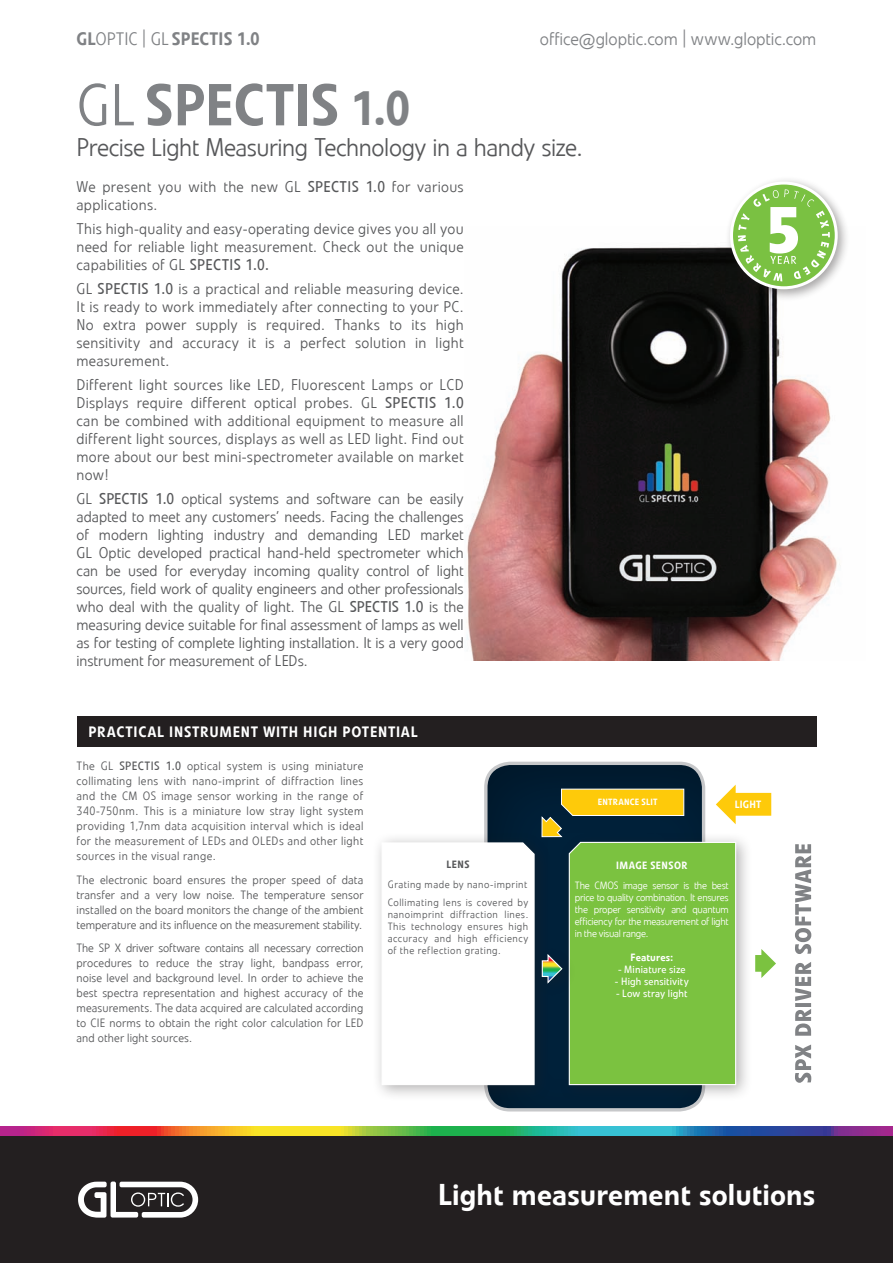
<style>
.page{position:relative;width:893px;height:1263px;background:#fff}
.page>*{position:absolute;margin:0;border:0;box-sizing:border-box;transform-origin:0 0}
.t1{font:500 58.5px "Veto Com";letter-spacing:.005em;color:#808285}
.t2{font:500 30px "Veto Com";color:#fff}
.t3{font:300 25.5px "Veto Com";letter-spacing:-.02em;color:#57585a}
.t4{font:300 18px "Veto Com";letter-spacing:-.005em;color:#808285}
.t5{font:500 18px "Veto Com";letter-spacing:.015em;color:#808285}
.t6{font:300 15.45px/18px "Veto Com";letter-spacing:.02em;color:#57585a;text-align:justify}
.t7{font:15.45px "Veto Com";color:#57585a}
.t8{font:500 15px "Veto Com";letter-spacing:.045em;color:#fff}
.t9{font:300 12px/15px "Veto Com";letter-spacing:.01em;color:#57585a;text-align:justify}
.t10{font:300 10.5px/12px "Veto Com";letter-spacing:.045em;color:#57585a}
.t11{font:300 10.5px/12px "Veto Com";letter-spacing:-.025em;color:#fff;text-align:justify}
.t12{font:10.5px "Veto Com";letter-spacing:.015em;color:#fff}
.t13{font:500 10.5px "Veto Com";letter-spacing:.03em;color:#fff}
.t14{font:500 10.5px "Veto Com";color:#57585a}
.t15{font:500 9px "Veto Com";letter-spacing:.025em;color:#fff}
.s1{font-weight:300}
.s2{font-size:48px}
.s3{font-weight:400}
</style>
<div class="page">
<img style="left:467px;top:247px;width:373px;height:413px">
<div style="left:0;top:1135px;width:893px;height:128px;background:#231f20"></div>
<svg style="left:0;top:1127px;width:893px;height:9px"></svg>
<div style="left:77px;top:717px;width:739px;height:30px;background:#231f20"></div>
<div style="left:481px;top:760px;width:225px;height:351px;background:#231f20;opacity:.35"></div>
<div style="left:484px;top:762px;width:221px;height:349px;border:3px solid #c7c8ca;border-radius:24px"></div>
<div style="left:371px;top:832px;width:180px;height:270px;background:#231f20;opacity:.35"></div>
<svg style="left:381px;top:842px;width:154px;height:244px"></svg>
<div style="left:559px;top:832px;width:193px;height:270px;background:#231f20;opacity:.35"></div>
<div style="left:532px;top:946px;width:45px;height:52px;background:#231f20;opacity:.35"></div>
<svg style="left:795px;top:844px;width:16px;height:239px"></svg>
<svg style="left:541px;top:785px;width:235px;height:301px"></svg>
<div style="left:724px;top:176px;width:126px;height:126px;background:#231f20;opacity:.4"></div>
<svg style="left:731px;top:183px;width:105px;height:105px"></svg>
<div style="left:730px;top:182px;width:108px;height:107px;border:3px solid #fff;border-radius:50%"></div>
<svg style="left:738px;top:189px;width:92px;height:92px"></svg>
<svg style="left:78px;top:1181px;width:120px;height:36px"></svg>
<p class="t5" style="left:77px;top:27px;width:185px">GL<span class="s1">OPTIC | GL</span> SPECTIS 1.0</p>
<p class="t4" style="left:540px;top:28px;width:278px">office@gloptic.com | www.gloptic.com</p>
<h1 class="t1" style="left:77px;top:69px;width:335px"><span class="s1">GL</span> SPECTIS <span class="s2">1.0</span></h1>
<h3 class="t3" style="left:77px;top:132px;width:508px">Precise Light Measuring Technology in a handy size.</h3>
<p class="t6" style="left:76px;top:178px;width:235px">We present you with the new GL <span class="s3">SPECTIS</span></p>
<p class="t6" style="left:366px;top:178px;width:100px"><span class="s3">1.0</span> for various</p>
<p class="t6" style="left:76px;top:193px;width:389px;line-height:24px">applications.<br>This high-quality and easy-operating device gives you all you</p>
<p class="t6" style="left:76px;top:238px;width:389px">need for reliable light measurement. Check out the unique capabilities of GL <span class="s3">SPECTIS</span></p>
<p class="t7" style="left:245px;top:256px;width:25px">1.0.</p>
<p class="t6" style="left:76px;top:280px;width:389px;text-indent:77px"><span class="s3">1.0</span> is a practical and reliable measuring device.<br>It is ready to work immediately after connecting to your PC.<br>No extra power supply is required. Thanks to its high sensitivity and accuracy it is a perfect solution in light measurement.</p>
<p class="t6" style="left:76px;top:376px;width:389px">Different light sources like LED, Fluorescent Lamps or LCD<br>Displays require different optical probes. GL <span class="s3">SPECTIS</span></p>
<p class="t7" style="left:76px;top:280px;width:25px"><span class="s1">GL</span> SPECTIS</p>
<p class="t7" style="left:444px;top:394px;width:21px">1.0</p>
<p class="t6" style="left:76px;top:412px;width:389px">can be combined with additional equipment to measure all different light sources, displays as well as LED light. Find out more about our best mini-spectrometer available on market now!</p>
<p class="t7" style="left:76px;top:490px;width:26px"><span class="s1">GL</span> SPECTIS</p>
<p class="t6" style="left:76px;top:490px;width:389px;text-indent:79px"><span class="s3">1.0</span> optical systems and software can be easily adapted to meet any customers’ needs. Facing the challenges of modern lighting industry and demanding LED market GL Optic developed practical hand-held spectrometer which can be used for everyday incoming quality control of light sources, field work of quality engineers and other professionals who deal with the quality of light. The GL <span class="s3">SPECTIS</span></p>
<p class="t6" style="left:76px;top:598px;width:389px;text-indent:328px"><span class="s3">1.0</span> is the measuring device suitable for final assessment of lamps as well as for testing of complete lighting installation. It is a very good instrument for measurement of LEDs.</p>
<p class="t8" style="left:89px;top:722px;width:331px">PRACTICAL INSTRUMENT WITH HIGH POTENTIAL</p>
<p class="t9" style="left:77px;top:758px;width:288px">The GL <span class="s3">SPECTIS 1.0</span> optical system is using miniature collimating lens with nano-imprint of diffraction lines and the CM OS image sensor working in the range of 340-750nm. This is a miniature low stray light system providing 1,7nm data acquisition interval which is ideal for the measurement of LEDs and OLEDs and other light sources in the visual range.</p>
<p class="t9" style="left:77px;top:872px;width:288px">The electronic board ensures the proper speed of data transfer and a very low noise. The temperature sensor installed on the board monitors the change of the ambient temperature and its influence on the measurement stability.</p>
<p class="t9" style="left:77px;top:940px;width:288px">The SP X driver software contains all necessary correction procedures to reduce the stray light, bandpass error, noise level and background level. In order to achieve the best spectra representation and highest accuracy of the measurements. The data acquired are calculated according to CIE norms to obtain the right color calculation for LED and other light sources.</p>
<p class="t14" style="left:447px;top:858px;width:7px">LENS</p>
<p class="t10" style="left:388px;top:875px;width:142px;line-height:18px">Grating made by nano-imprint<br>Collimating lens is covered by</p>
<p class="t10" style="left:388px;top:908px;width:142px;text-align:justify">nanoimprint diffraction lines.<br>This technology ensures high accuracy and high efficiency of the reflection grating.</p>
<p class="t15" style="left:598px;top:796px;width:61px">ENTRANCE SLIT</p>
<p class="t13" style="left:735px;top:798px;width:28px">LIGHT</p>
<p class="t13" style="left:616px;top:859px;width:73px">IMAGE SENSOR</p>
<p class="t11" style="left:575px;top:880px;width:155px">The CMOS image sensor is the best price to quality combination. It ensures the proper sensitivity and quantum efficiency for the measurement of light in the visual range.</p>
<p class="t13" style="left:630px;top:951px;width:44px">FEATURES:</p>
<p class="t12" style="left:618px;top:963px;width:69px">- MINIATURE SIZE</p>
<p class="t12" style="left:615px;top:975px;width:76px">- HIGH SENSITIVITY</p>
<p class="t12" style="left:616px;top:987px;width:73px">- LOW STRAY LIGHT</p>
<h2 class="t2" style="left:438px;top:1176px;width:379px">LIGHT MEASUREMENT SOLUTIONS</h2>
</div>
